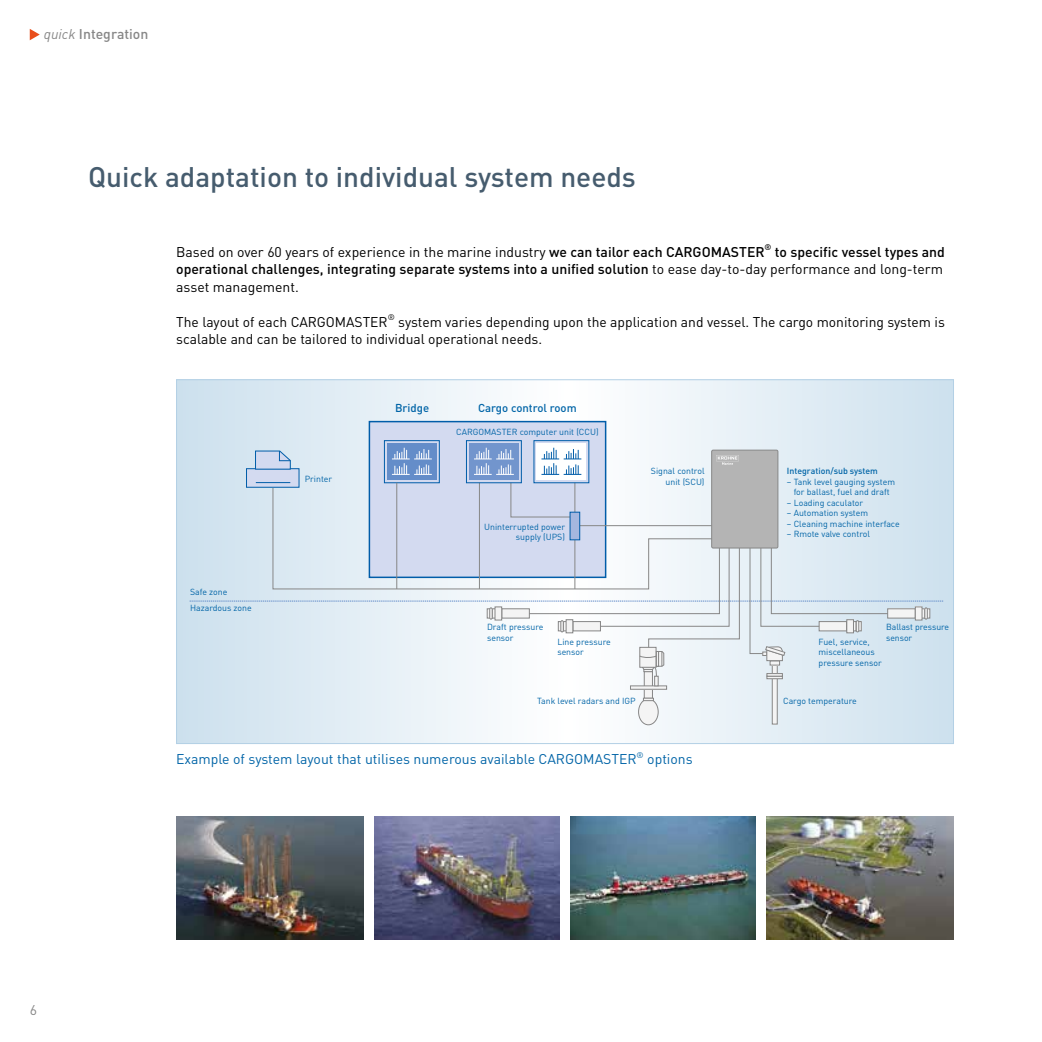
<style>
.page{position:relative;width:1042px;height:1042px;background:#fff}
.page>*{position:absolute;margin:0;border:0;box-sizing:border-box;transform-origin:0 0}
.t1{font:500 28px "DIN Pro";color:#465c6e}
.t2{font:14px/17.5px "DIN Pro";color:#000}
.t3{font:500 14px/17.5px "DIN Pro";color:#000}
.t4{font:14px "DIN Pro";color:#0064a7}
.t5{font:500 14px "DIN Pro";color:#878787}
.t6{font:14px "DIN Pro";color:#878787}
.t7{font:500 11.38px "DIN Pro";color:#0064a7}
.t8{font:8.75px/10.5px "DIN Pro";color:#0064a7}
.t9{font:500 8.75px "DIN Pro";color:#0064a7}
.t10{font:500 8.05px "DIN Pro";color:#000}
.t11{font:8.05px "DIN Pro";color:#000}
.t12{font:8.05px "DIN Pro";color:#0064a7}
.s1{font-weight:400;font-style:italic}
.s2{font-weight:500}
.s3{font-weight:400}
</style>
<div class="page">
<svg style="left:30px;top:29px;width:10px;height:11px"></svg>
<svg style="left:178px;top:381px;width:774px;height:361px"></svg>
<div style="left:638px;top:699px;width:20px;height:26px;background:#f4f4f4;border-radius:50%"></div>
<div style="left:638px;top:699px;width:20px;height:26px;border:1px solid #878787;border-radius:50%"></div>
<div style="left:369px;top:422px;width:236px;height:155px;background:#d3daf0"></div>
<div style="left:384px;top:440px;width:56px;height:43px;border:1px solid #005da9"></div>
<div style="left:387px;top:443px;width:49px;height:37px;background:#648dc9"></div>
<div style="left:246px;top:469px;width:53px;height:18px;background:#d3daf0"></div>
<div style="left:246px;top:468px;width:53px;height:19px;border:1px solid #005da9"></div>
<svg style="left:255px;top:450px;width:36px;height:20px"></svg>
<hr style="left:256px;top:482px;width:34px;height:1px;background:#005da9">
<div style="left:644px;top:671px;width:8px;height:27px;background:#f4f4f4"></div>
<div style="left:644px;top:671px;width:9px;height:27px;border:1px solid #878787"></div>
<div style="left:630px;top:685px;width:37px;height:4px;border:1px solid #878787"></div>
<svg style="left:643px;top:698px;width:11px;height:3px"></svg>
<div style="left:654px;top:676px;width:4px;height:10px;border:1px solid #878787"></div>
<div style="left:772px;top:665px;width:5px;height:59px;background:#f4f4f4"></div>
<div style="left:772px;top:665px;width:5px;height:59px;border:1px solid #878787"></div>
<div style="left:766px;top:676px;width:16px;height:3px;border:1px solid #878787"></div>
<svg style="left:272px;top:487px;width:439px;height:57px"></svg>
<hr style="left:396px;top:483px;width:1px;height:106px;background:#878787">
<hr style="left:479px;top:483px;width:1px;height:106px;background:#878787">
<hr style="left:574px;top:483px;width:1px;height:106px;background:#878787">
<hr style="left:579px;top:525px;width:136px;height:1px;background:#878787">
<svg style="left:510px;top:482px;width:62px;height:36px"></svg>
<svg style="left:392px;top:448px;width:40px;height:27px"></svg>
<div style="left:466px;top:440px;width:56px;height:43px;border:1px solid #005da9"></div>
<div style="left:469px;top:443px;width:49px;height:37px;background:#7295cd"></div>
<svg style="left:474px;top:448px;width:40px;height:27px"></svg>
<div style="left:534px;top:440px;width:55px;height:43px;border:1px solid #005da9"></div>
<div style="left:536px;top:443px;width:50px;height:37px;background:#fff"></div>
<svg style="left:541px;top:448px;width:40px;height:27px"></svg>
<div style="left:570px;top:512px;width:10px;height:28px;background:#a5b7df"></div>
<div style="left:570px;top:512px;width:10px;height:28px;border:1px solid #005da9"></div>
<div style="left:711px;top:450px;width:67px;height:98px;background:#b4b4b4;border-radius:2px"></div>
<div style="left:711px;top:450px;width:67px;height:98px;border:1px solid #878787;border-radius:2px"></div>
<svg style="left:716px;top:455px;width:23px;height:10px"></svg>
<svg style="left:190px;top:544px;width:753px;height:133px"></svg>
<div style="left:566px;top:620px;width:7px;height:13px;background:#f4f4f4"></div>
<div style="left:566px;top:619px;width:7px;height:14px;border:1px solid #878787"></div>
<img style="left:374px;top:817px;width:186px;height:122px">
<img style="left:176px;top:817px;width:188px;height:122px">
<img style="left:766px;top:817px;width:188px;height:122px">
<img style="left:570px;top:817px;width:186px;height:122px">
<h2 class="t5" style="left:44px;top:23px;width:106px"><span class="s1">quick</span> Integration</h2>
<h1 class="t1" style="left:88px;top:154px;width:549px">Quick adaptation to individual system needs</h1>
<h2 class="t2" style="left:176px;top:242px;width:590px">Based on over 60 years of experience in the marine industry <span class="s2">we can tailor each CARGOMASTER</span></h2>
<p class="t10" style="left:764px;top:241px;width:8px">®</p>
<h2 class="t3" style="left:176px;top:241px;width:770px;text-indent:599px">to specific vessel types and operational challenges, integrating separate systems into a unified solution <span class="s3">to ease day-to-day performance and long-term asset management.</span></h2>
<h2 class="t2" style="left:176px;top:312px;width:213px">The layout of each CARGOMASTER</h2>
<p class="t11" style="left:388px;top:311px;width:9px">®</p>
<h2 class="t2" style="left:176px;top:312px;width:770px;text-indent:222px">system varies depending upon the application and vessel. The cargo monitoring system is scalable and can be tailored to individual operational needs.</h2>
<p class="t8" style="left:190px;top:584px;width:63px;line-height:15.4px">Safe zone<br>Hazardous zone</p>
<p class="t8" style="left:305px;top:473px;width:29px">Printer</p>
<h3 class="t7" style="left:395px;top:399px;width:36px">Bridge</h3>
<h3 class="t7" style="left:478px;top:399px;width:100px">Cargo control room</h3>
<p class="t8" style="left:456px;top:425px;width:144px">CARGOMASTER computer unit (CCU)</p>
<p class="t8" style="left:484px;top:520px;width:82px;text-align:right">Uninterrupted power supply (UPS)</p>
<p class="t8" style="left:487px;top:621px;width:58px">Draft pressure sensor</p>
<p class="t8" style="left:557px;top:635px;width:55px">Line pressure sensor</p>
<p class="t8" style="left:651px;top:465px;width:55px;text-align:right">Signal control unit (SCU)</p>
<p class="t9" style="left:787px;top:464px;width:92px">Integration/sub system</p>
<p class="t8" style="left:787px;top:475px;width:110px;text-align:center">– Tank level gauging system for ballast, fuel and draft</p>
<p class="t8" style="left:787px;top:496px;width:78px">– Loading caculator</p>
<p class="t8" style="left:787px;top:507px;width:83px">– Automation system</p>
<p class="t8" style="left:787px;top:517px;width:114px">– Cleaning machine interface</p>
<p class="t8" style="left:787px;top:528px;width:85px">– Rmote valve control</p>
<p class="t8" style="left:886px;top:621px;width:65px">Ballast pressure sensor</p>
<p class="t8" style="left:818px;top:635px;width:65px">Fuel, service, miscellaneous pressure sensor</p>
<p class="t8" style="left:537px;top:694px;width:100px">Tank level radars and IGP</p>
<p class="t8" style="left:783px;top:694px;width:75px">Cargo temperature</p>
<h2 class="t4" style="left:176px;top:748px;width:462px">Example of system layout that utilises numerous available CARGOMASTER</h2>
<p class="t12" style="left:636px;top:748px;width:9px">®</p>
<h2 class="t4" style="left:647px;top:748px;width:47px">options</h2>
<h2 class="t6" style="left:30px;top:999px;width:9px">6</h2>
</div>
